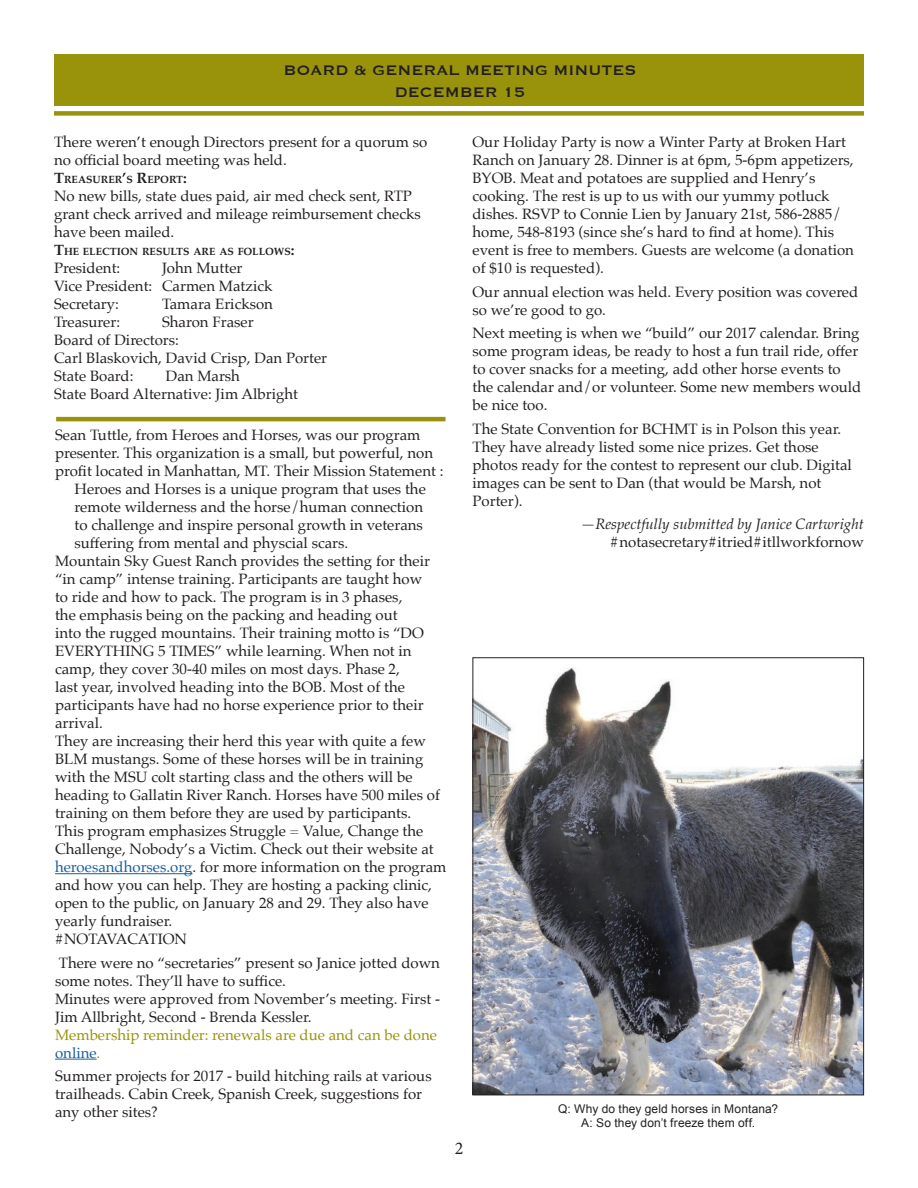
<style>
.page{position:relative;width:918px;height:1188px;background:#fff}
.page>*{position:absolute;margin:0;border:0;box-sizing:border-box;transform-origin:0 0}
.Page_heading_on_gree{font:18px "Copperplate";color:#231f20}
.gvbch_minutes{font:18px "Minion Pro";color:#231f20}
.gvbch_minutes-2{font:15px/18px "Palatino";color:#231f20}
.gvbch_minutes-3{font:15px/18px "Palatino";color:#98930a}
.gvbch_minutes-4{font:italic 15px "Palatino";color:#231f20}
.photo_caption{font:12px "Arial";letter-spacing:.015em;color:#231f20}
.gvbch_minutes-5{font:700 10.5px "Palatino";color:#231f20}
.s1{font-size:15px}
.s2{color:#175d9e}
</style>
<div class="page">
<div style="left:54px;top:54px;width:810px;height:52px;background:#98930a"></div>
<div style="left:54px;top:111px;width:810px;height:5px;background:#98930a"></div>
<img style="left:474px;top:668px;width:388px;height:425px">
<hr style="left:55px;top:873px;width:137px;height:1px;background:#175d9e">
<hr style="left:55px;top:1059px;width:42px;height:1px;background:#175d9e">
<hr style="left:56px;top:417px;width:389px;height:4px;background:#98930a">
<p class="Page_heading_on_gree" style="left:284px;top:59px;width:354px">BOARD &amp; GENERAL MEETING MINUTES</p>
<p class="Page_heading_on_gree" style="left:395px;top:80px;width:132px">DECEMBER 15</p>
<p class="gvbch_minutes-2" style="left:54px;top:133px;width:375px">There weren’t enough Directors present for a quorum so no official board meeting was held.</p>
<p class="gvbch_minutes-5" style="left:54px;top:171px;width:134px"><span class="s1">T</span>REASURER<span class="s1">’</span>S <span class="s1">R</span>EPORT<span class="s1">:</span></p>
<p class="gvbch_minutes-2" style="left:54px;top:187px;width:368px">No new bills, state dues paid, air med check sent, RTP grant check arrived and mileage reimbursement checks have been mailed.</p>
<p class="gvbch_minutes-5" style="left:54px;top:243px;width:242px"><span class="s1">T</span>HE ELECTION RESULTS ARE AS FOLLOWS<span class="s1">:</span></p>
<p class="gvbch_minutes-2" style="left:54px;top:259px;width:68px">President:</p>
<p class="gvbch_minutes-2" style="left:162px;top:259px;width:82px">John Mutter</p>
<p class="gvbch_minutes-2" style="left:54px;top:277px;width:220px">Vice President: Carmen Matzick</p>
<p class="gvbch_minutes-2" style="left:54px;top:295px;width:66px">Secretary:</p>
<p class="gvbch_minutes-2" style="left:162px;top:295px;width:112px">Tamara Erickson</p>
<p class="gvbch_minutes-2" style="left:54px;top:313px;width:68px">Treasurer:</p>
<p class="gvbch_minutes-2" style="left:162px;top:313px;width:93px">Sharon Fraser</p>
<p class="gvbch_minutes-2" style="left:54px;top:331px;width:126px">Board of Directors:</p>
<p class="gvbch_minutes-2" style="left:54px;top:349px;width:275px">Carl Blaskovich, David Crisp, Dan Porter</p>
<p class="gvbch_minutes-2" style="left:54px;top:367px;width:81px">State Board:</p>
<p class="gvbch_minutes-2" style="left:166px;top:367px;width:76px">Dan Marsh</p>
<p class="gvbch_minutes-2" style="left:54px;top:385px;width:246px">State Board Alternative: Jim Albright</p>
<p class="gvbch_minutes-2" style="left:55px;top:426px;width:390px">Sean Tuttle, from Heroes and Horses, was our program presenter. This organization is a small, but powerful, non profit located in Manhattan, MT. Their Mission Statement :</p>
<p class="gvbch_minutes-2" style="left:75px;top:480px;width:353px">Heroes and Horses is a unique program that uses the remote wilderness and the horse/human connection to challenge and inspire personal growth in veterans suffering from mental and physcial scars.</p>
<p class="gvbch_minutes-2" style="left:55px;top:552px;width:393px">Mountain Sky Guest Ranch provides the setting for their “in camp” intense training. Participants are taught how<br>to ride and how to pack. The program is in 3 phases,<br>the emphasis being on the packing and heading out<br>into the rugged mountains. Their training motto is “DO EVERYTHING 5 TIMES” while learning. When not in camp, they cover 30-40 miles on most days. Phase 2,<br>last year, involved heading into the BOB. Most of the participants have had no horse experience prior to their arrival.<br>They are increasing their herd this year with quite a few BLM mustangs. Some of these horses will be in training with the MSU colt starting class and the others will be heading to Gallatin River Ranch. Horses have 500 miles of training on them before they are used by participants.<br>This program emphasizes Struggle = Value, Change the Challenge, Nobody’s a Victim. Check out their website at <span class="s2">heroesandhorses.org</span>. for more information on the program and how you can help. They are hosting a packing clinic, open to the public, on January 28 and 29. They also have yearly fundraiser.<br>#NOTAVACATION</p>
<p class="gvbch_minutes-2" style="left:55px;top:953px;width:386px">There were no “secretaries” present so Janice jotted down some notes. They’ll have to suffice.</p>
<p class="gvbch_minutes-2" style="left:55px;top:989px;width:387px">Minutes were approved from November’s meeting. First -<br>Jim Allbright, Second - Brenda Kessler.</p>
<p class="gvbch_minutes-3" style="left:55px;top:1025px;width:383px">Membership reminder: renewals are due and can be done <span class="s2">online</span>.</p>
<p class="gvbch_minutes-2" style="left:55px;top:1067px;width:378px">Summer projects for 2017 - build hitching rails at various trailheads. Cabin Creek, Spanish Creek, suggestions for any other sites?</p>
<p class="gvbch_minutes" style="left:455px;top:1136px;width:10px">2</p>
<p class="gvbch_minutes-2" style="left:472px;top:133px;width:383px">Our Holiday Party is now a Winter Party at Broken Hart Ranch on January 28. Dinner is at 6pm, 5-6pm appetizers, BYOB. Meat and potatoes are supplied and Henry’s cooking. The rest is up to us with our yummy potluck dishes. RSVP to Connie Lien by January 21st, 586-2885/ home, 548-8193 (since she’s hard to find at home). This event is free to members. Guests are welcome (a donation of $10 is requested).</p>
<p class="gvbch_minutes-2" style="left:472px;top:283px;width:387px">Our annual election was held. Every position was covered so we’re good to go.</p>
<p class="gvbch_minutes-2" style="left:472px;top:324px;width:390px">Next meeting is when we “build” our 2017 calendar. Bring some program ideas, be ready to host a fun trail ride, offer to cover snacks for a meeting, add other horse events to the calendar and/or volunteer. Some new members would be nice too.</p>
<p class="gvbch_minutes-2" style="left:472px;top:419px;width:381px">The State Convention for BCHMT is in Polson this year.<br>They have already listed some nice prizes. Get those photos ready for the contest to represent our club. Digital images can be sent to Dan (that would be Marsh, not Porter).</p>
<p class="gvbch_minutes-4" style="left:580px;top:511px;width:285px">—Respectfully submitted by Janice Cartwright</p>
<p class="gvbch_minutes-2" style="left:610px;top:533px;width:255px">#notasecretary#itried#itllworkfornow</p>
<p class="photo_caption" style="left:558px;top:1101px;width:222px">Q: Why do they geld horses in Montana?</p>
<p class="photo_caption" style="left:581px;top:1115px;width:175px">A: So they don’t freeze them off.</p>
</div>
